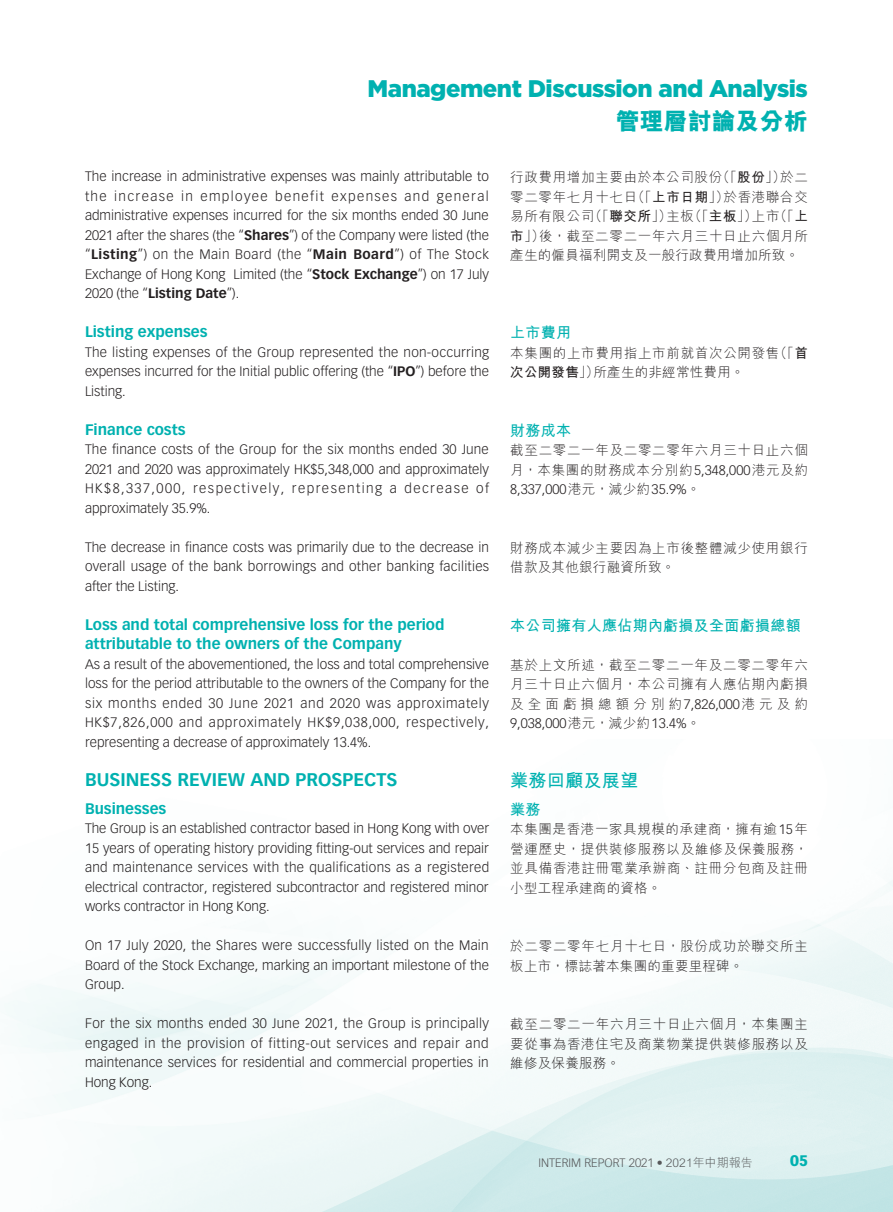
<style>
.page{position:relative;width:893px;height:1212px;background:#fff}
.page>*{position:absolute;margin:0;border:0;box-sizing:border-box;transform-origin:0 0}
.t1{font:900 24px "Gotham";letter-spacing:-.02em;color:#00b1b0}
.t2{font:800 24px "M Hei HK";color:#00b1b0}
._01_H1_E{font:700 18px "Vectora LT Std";color:#00b1b0}
._001_H1_C{font:700 18px "M Hei HK";letter-spacing:.02em;color:#00b1b0}
._02_H2_E{font:700 15px/19.5px "Vectora LT Std";color:#00b1b0}
._002_H2_C{font:700 15px "M Hei HK";letter-spacing:.02em;color:#00b1b0}
.t3{font:900 15px "Vectora LT Std";color:#00b1b0}
._00_txt_E{font:300 13.5px/19.5px "Vectora LT Std";color:#231f20;text-align:justify}
._000_txt_C{font:300 13.5px/19.5px "M Hei HK";letter-spacing:.05em;color:#231f20;text-align:justify}
.t4{font:300 12px "Vectora LT Std";color:#57585a}
.s1{font-weight:700}
.s2{font-family:"Vectora LT Std"}
.s3{font-family:"M Hei HK"}
</style>
<div class="page">
<p class="t1" style="left:367px;top:72px;width:442px">Management Discussion and Analysis</p>
<p class="t2" style="left:616px;top:109px;width:193px">管理層討論及分析</p>
<p class="_00_txt_E" style="left:85px;top:167px;width:405px">The increase in administrative expenses was mainly attributable to the increase in employee benefit expenses and general administrative expenses incurred for the six months ended 30 June 2021 after the shares (the “<span class="s1">Shares</span>”) of the Company were listed (the “<span class="s1">Listing</span>”) on the Main Board (the “<span class="s1">Main Board</span>”) of The Stock Exchange of Hong Kong Limited (the “<span class="s1">Stock Exchange</span>”) on 17 July 2020 (the “<span class="s1">Listing Date</span>”).</p>
<p class="_02_H2_E" style="left:85px;top:322px;width:124px">Listing expenses</p>
<p class="_00_txt_E" style="left:85px;top:342px;width:406px">The listing expenses of the Group represented the non-occurring expenses incurred for the Initial public offering (the “<span class="s1">IPO</span>”) before the Listing.</p>
<p class="_02_H2_E" style="left:85px;top:420px;width:102px">Finance costs</p>
<p class="_00_txt_E" style="left:85px;top:440px;width:406px">The finance costs of the Group for the six months ended 30 June 2021 and 2020 was approximately HK$5,348,000 and approximately HK$8,337,000, respectively, representing a decrease of approximately 35.9%.</p>
<p class="_00_txt_E" style="left:85px;top:537px;width:406px">The decrease in finance costs was primarily due to the decrease in overall usage of the bank borrowings and other banking facilities after the Listing.</p>
<p class="_02_H2_E" style="left:85px;top:615px;width:361px">Loss and total comprehensive loss for the period attributable to the owners of the Company</p>
<p class="_00_txt_E" style="left:85px;top:654px;width:406px">As a result of the abovementioned, the loss and total comprehensive loss for the period attributable to the owners of the Company for the six months ended 30 June 2021 and 2020 was approximately HK$7,826,000 and approximately HK$9,038,000, respectively, representing a decrease of approximately 13.4%.</p>
<p class="_01_H1_E" style="left:85px;top:768px;width:314px">BUSINESS REVIEW AND PROSPECTS</p>
<p class="_02_H2_E" style="left:85px;top:799px;width:83px">Businesses</p>
<p class="_00_txt_E" style="left:85px;top:819px;width:406px">The Group is an established contractor based in Hong Kong with over 15 years of operating history providing fitting-out services and repair and maintenance services with the qualifications as a registered electrical contractor, registered subcontractor and registered minor works contractor in Hong Kong.</p>
<p class="_00_txt_E" style="left:85px;top:936px;width:405px">On 17 July 2020, the Shares were successfully listed on the Main Board of the Stock Exchange, marking an important milestone of the Group.</p>
<p class="_00_txt_E" style="left:85px;top:1014px;width:405px">For the six months ended 30 June 2021, the Group is principally engaged in the provision of fitting-out services and repair and maintenance services for residential and commercial properties in Hong Kong.</p>
<p class="_000_txt_C" style="left:510px;top:167px;width:299px">行政費用增加主要由於本公司股份（「<span class="s1">股份</span>」）於二零二零年七月十七日（「<span class="s1">上市日期</span>」）於香港聯合交易所有限公司（「<span class="s1">聯交所</span>」）主板（「<span class="s1">主板</span>」）上市（「<span class="s1">上市</span>」）後，截至二零二一年六月三十日止六個月所產生的僱員福利開支及一般行政費用增加所致。</p>
<p class="_002_H2_C" style="left:510px;top:322px;width:62px">上市費用</p>
<p class="_000_txt_C" style="left:510px;top:343px;width:299px">本集團的上市費用指上市前就首次公開發售（「<span class="s1">首次公開發售</span>」）所產生的非經常性費用。</p>
<p class="_002_H2_C" style="left:510px;top:419px;width:62px">財務成本</p>
<p class="_000_txt_C" style="left:510px;top:440px;width:299px">截至二零二一年及二零二零年六月三十日止六個月，本集團的財務成本分別約<span class="s2">5,348,000</span>港元及約<span class="s2">8,337,000</span>港元，減少約<span class="s2">35.9%</span>。</p>
<p class="_000_txt_C" style="left:510px;top:538px;width:299px">財務成本減少主要因為上市後整體減少使用銀行借款及其他銀行融資所致。</p>
<p class="_002_H2_C" style="left:510px;top:614px;width:292px">本公司擁有人應佔期內虧損及全面虧損總額</p>
<p class="_000_txt_C" style="left:510px;top:655px;width:299px">基於上文所述，截至二零二一年及二零二零年六月三十日止六個月，本公司擁有人應佔期內虧損及全面虧損總額分別約<span class="s2">7,826,000</span>港元及約<span class="s2">9,038,000</span>港元，減少約<span class="s2">13.4%</span>。</p>
<p class="_001_H1_C" style="left:510px;top:767px;width:130px">業務回顧及展望</p>
<p class="_002_H2_C" style="left:510px;top:798px;width:32px">業務</p>
<p class="_000_txt_C" style="left:510px;top:819px;width:299px">本集團是香港一家具規模的承建商，擁有逾<span class="s2">15</span>年營運歷史，提供裝修服務以及維修及保養服務，並具備香港註冊電業承辦商、註冊分包商及註冊小型工程承建商的資格。</p>
<p class="_000_txt_C" style="left:510px;top:936px;width:299px">於二零二零年七月十七日，股份成功於聯交所主板上市，標誌著本集團的重要里程碑。</p>
<p class="_000_txt_C" style="left:510px;top:1014px;width:299px">截至二零二一年六月三十日止六個月，本集團主要從事為香港住宅及商業物業提供裝修服務以及維修及保養服務。</p>
<p class="t4" style="left:539px;top:1155px;width:216px">INTERIM REPORT 2021 • <span class="s3">2021年中期報告</span></p>
<p class="t3" style="left:790px;top:1151px;width:19px">05</p>
</div>
